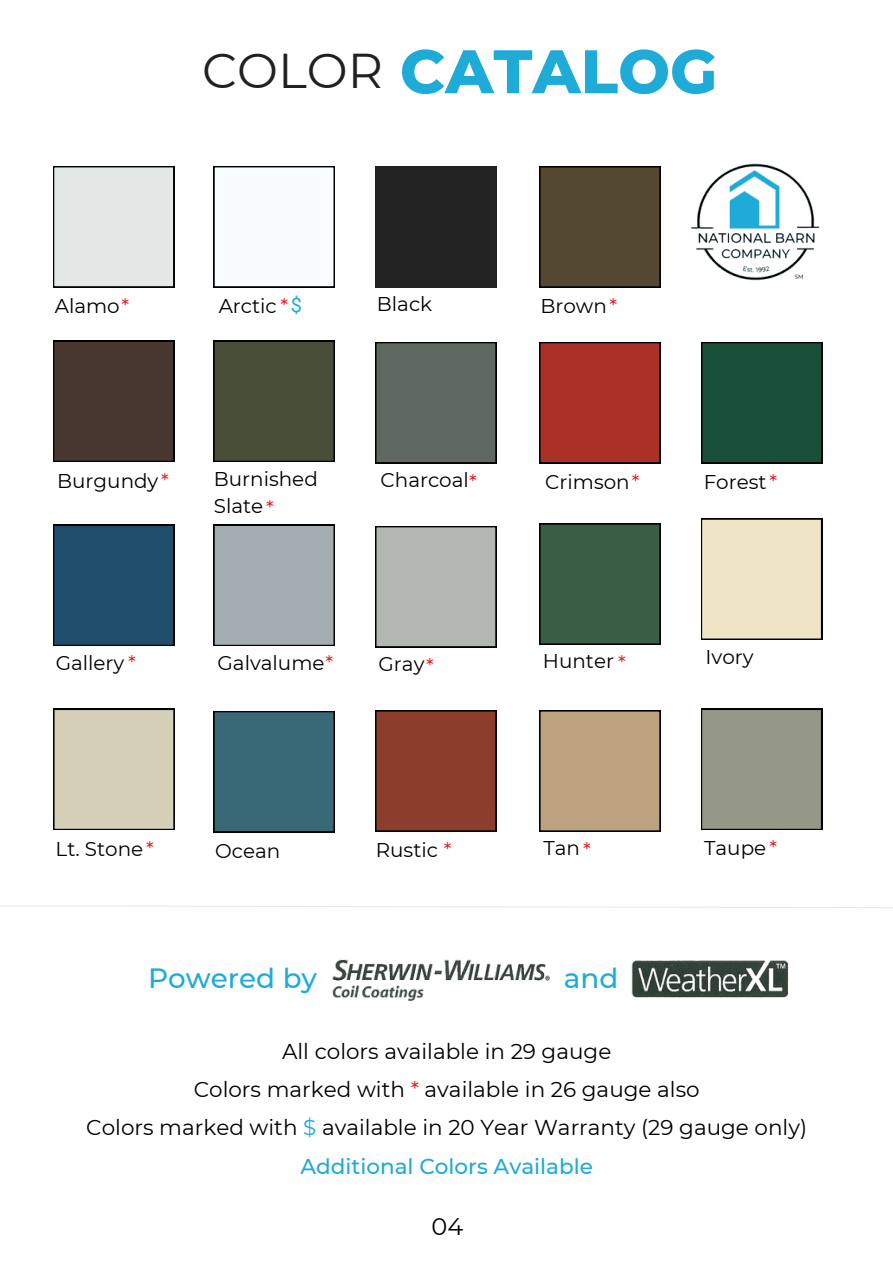
<style>
.page{position:relative;width:893px;height:1264px;background:#fff}
.page>*{position:absolute;margin:0;border:0;box-sizing:border-box;transform-origin:0 0}
.t1{font:800 61.35px "Montserrat";color:#1fabd7}
.t2{font:48.75px "Montserrat";color:#221f20}
.t3{font:500 27.75px "Montserrat";color:#1fabd7}
.t4{font:24px "Montserrat";color:#000}
.t5{font:21.45px "Montserrat";color:#000}
.t6{font:500 21.45px "Montserrat";color:#1fabd7}
.t7{font:19.95px/27px "Montserrat";color:#000}
.t8{font:19.95px "Montserrat";color:#db1414}
.s1{color:#db1414}
.s2{font-family:"Roboto";color:#1fabd7}
.s3{color:#1fabd7}
</style>
<div class="page">
<svg style="left:0;top:905px;width:892px;height:3px"></svg>
<div style="left:375px;top:342px;width:121px;height:121px;background:#5f6960"></div>
<div style="left:375px;top:710px;width:121px;height:121px;background:#8b3e2c"></div>
<div style="left:539px;top:710px;width:121px;height:121px;background:#bda280"></div>
<div style="left:701px;top:342px;width:121px;height:121px;background:#184f38"></div>
<div style="left:213px;top:711px;width:121px;height:121px;background:#396976"></div>
<div style="left:375px;top:166px;width:121px;height:121px;background:#222"></div>
<div style="left:701px;top:518px;width:121px;height:121px;background:#efe4c6"></div>
<div style="left:375px;top:526px;width:121px;height:121px;background:#b2b7b0"></div>
<div style="left:53px;top:166px;width:121px;height:121px;background:#e2e8e6"></div>
<div style="left:539px;top:523px;width:121px;height:121px;background:#395d45"></div>
<div style="left:53px;top:341px;width:121px;height:121px;background:#483730"></div>
<div style="left:539px;top:342px;width:121px;height:121px;background:#ab3126"></div>
<div style="left:701px;top:709px;width:121px;height:121px;background:#959887"></div>
<div style="left:213px;top:525px;width:121px;height:121px;background:#a4adb2"></div>
<div style="left:213px;top:341px;width:121px;height:121px;background:#4a4f39"></div>
<div style="left:53px;top:525px;width:121px;height:121px;background:#204d6b"></div>
<svg style="left:213px;top:166px;width:121px;height:121px"></svg>
<div style="left:53px;top:709px;width:121px;height:121px;background:#d6d0b8"></div>
<div style="left:539px;top:166px;width:121px;height:121px;background:#544930"></div>
<img style="left:691px;top:163px;width:129px;height:118px">
<img style="left:332px;top:959px;width:218px;height:42px">
<img style="left:631px;top:960px;width:158px;height:38px">
<p class="t2" style="left:202px;top:41px;width:182px">COLOR</p>
<p class="t1" style="left:400px;top:34px;width:319px">CATALOG</p>
<p class="t7" style="left:55px;top:292px;width:76px">Alamo<span class="s1">*</span></p>
<p class="t7" style="left:219px;top:292px;width:85px">Arctic <span class="s1">*</span><span class="s2">$</span></p>
<p class="t7" style="left:377px;top:290px;width:57px">Black</p>
<p class="t7" style="left:540px;top:292px;width:78px">Brown<span class="s1">*</span></p>
<p class="t7" style="left:214px;top:465px;width:105px">Burnished<br>Slate</p>
<p class="t7" style="left:380px;top:466px;width:98px">Charcoal<span class="s1">*</span></p>
<p class="t7" style="left:57px;top:467px;width:113px">Burgundy<span class="s1">*</span></p>
<p class="t7" style="left:545px;top:468px;width:96px">Crimson<span class="s1">*</span></p>
<p class="t8" style="left:266px;top:496px;width:9px">*</p>
<p class="t7" style="left:703px;top:468px;width:75px">Forest <span class="s1">*</span></p>
<p class="t7" style="left:56px;top:649px;width:81px">Gallery <span class="s1">*</span></p>
<p class="t7" style="left:217px;top:649px;width:117px">Galvalume<span class="s1">*</span></p>
<p class="t7" style="left:378px;top:650px;width:47px">Gray</p>
<p class="t7" style="left:705px;top:643px;width:50px">Ivory</p>
<p class="t7" style="left:543px;top:647px;width:84px">Hunter <span class="s1">*</span></p>
<p class="t8" style="left:426px;top:653px;width:9px">*</p>
<p class="t7" style="left:56px;top:835px;width:100px">Lt. Stone<span class="s1">*</span></p>
<p class="t7" style="left:215px;top:837px;width:67px">Ocean</p>
<p class="t7" style="left:376px;top:836px;width:77px">Rustic <span class="s1">*</span></p>
<p class="t7" style="left:543px;top:834px;width:49px">Tan <span class="s1">*</span></p>
<p class="t7" style="left:704px;top:834px;width:74px">Taupe <span class="s1">*</span></p>
<p class="t3" style="left:148px;top:960px;width:170px">Powered by</p>
<p class="t3" style="left:564px;top:960px;width:56px">and</p>
<h1 class="t5" style="left:282px;top:1038px;width:331px">All colors available in 29 gauge</h1>
<h2 class="t5" style="left:194px;top:1076px;width:507px">Colors marked with <span class="s1">*</span> available in 26 gauge also</h2>
<p class="t5" style="left:86px;top:1114px;width:722px">Colors marked with <span class="s3">$</span> available in 20 Year Warranty (29 gauge only)</p>
<p class="t6" style="left:300px;top:1152px;width:294px">Additional Colors Available</p>
<p class="t4" style="left:431px;top:1212px;width:33px">04</p>
</div>
